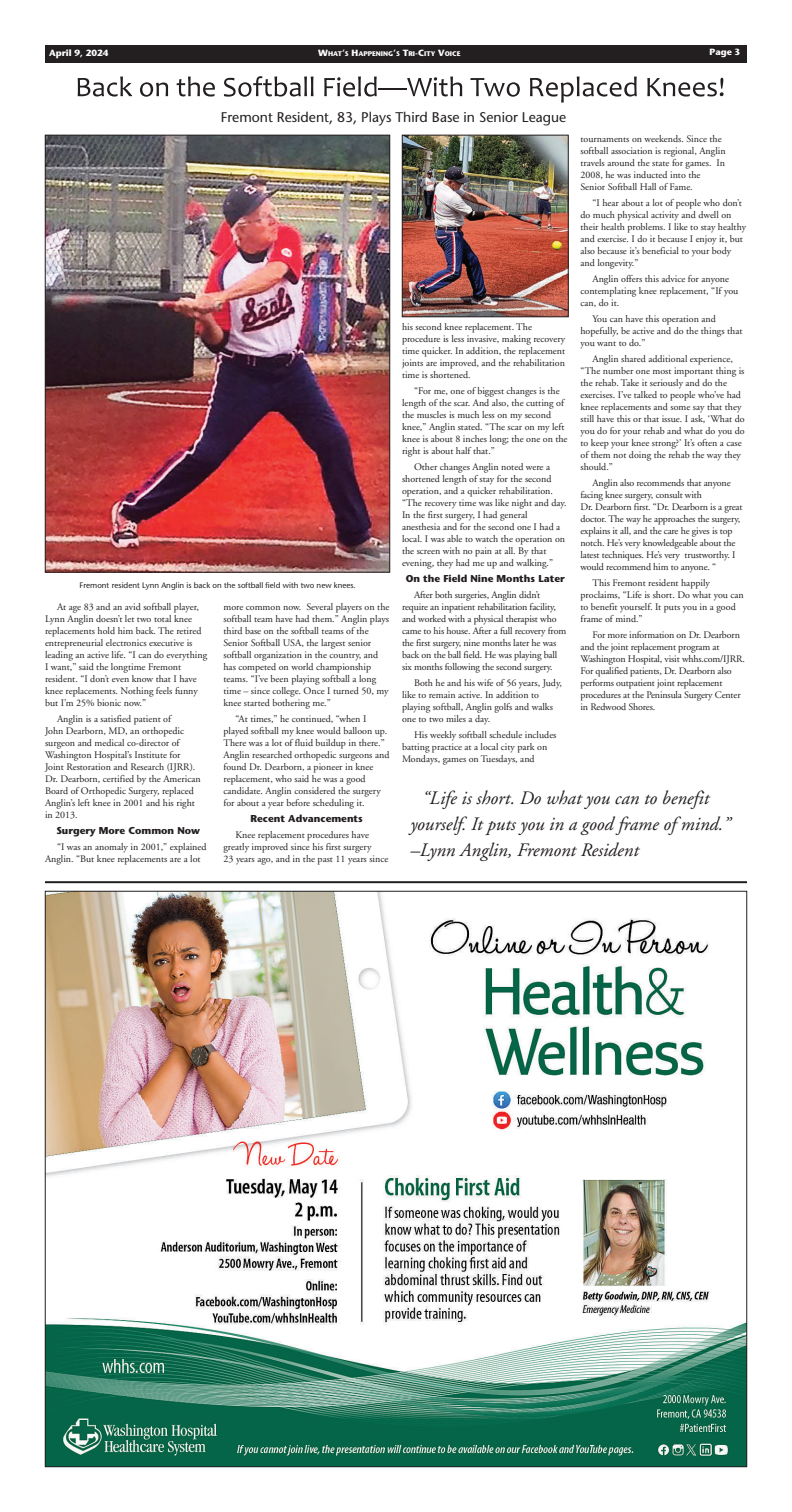
<style>
.page{position:relative;width:792px;height:1512px;background:#fff}
.page>*{position:absolute;margin:0;border:0;box-sizing:border-box;transform-origin:0 0}
.t1{font:italic 19px/26px "Adobe Garamond";color:#231f20}
.t2{font:14px "Stone Sans";color:#231f20}
.t3{font:10px/12px "Adobe Garamond";color:#231f20}
.t4{font:700 10px "Stone Sans";color:#231f20}
.t5{font:700 9px "Stone Sans";color:#fff}
.t6{font:8px "Stone Sans";color:#231f20}
.t7{font:700 6.8px "Stone Sans";color:#fff}
.s1{font-size:9px}
</style>
<div class="page">
<div style="left:45px;top:45px;width:701px;height:18px;background:#231f20"></div>
<img style="left:47px;top:893px;width:698px;height:572px">
<hr style="left:45px;top:881px;width:702px;height:2px;background:#231f20">
<svg style="left:78px;top:76px;width:54px;height:21px"></svg>
<svg style="left:140px;top:82px;width:28px;height:15px"></svg>
<svg style="left:177px;top:76px;width:38px;height:21px"></svg>
<svg style="left:224px;top:76px;width:90px;height:21px"></svg>
<svg style="left:324px;top:76px;width:53px;height:21px"></svg>
<hr style="left:379px;top:88px;width:28px;height:2px;background:#231f20">
<svg style="left:407px;top:76px;width:55px;height:20px"></svg>
<svg style="left:470px;top:78px;width:50px;height:19px"></svg>
<svg style="left:530px;top:76px;width:107px;height:27px"></svg>
<svg style="left:647px;top:78px;width:77px;height:19px"></svg>
<img style="left:47px;top:137px;width:341px;height:433px">
<div style="left:45px;top:135px;width:345px;height:437px;border:1px solid #231f20"></div>
<img style="left:404px;top:137px;width:163px;height:178px">
<div style="left:402px;top:135px;width:167px;height:182px;border:1px solid #231f20"></div>
<p class="t5" style="left:49px;top:49px;width:61px">April 9, 2024</p>
<p class="t7" style="left:318px;top:51px;width:144px"><span class="s1">W</span>HAT<span class="s1">’</span>S <span class="s1">H</span>APPENING<span class="s1">’</span>S <span class="s1">T</span>RI<span class="s1">-C</span>ITY <span class="s1">V</span>OICE</p>
<p class="t5" style="left:710px;top:48px;width:32px">Page 3</p>
<h2 class="t2" style="left:221px;top:112px;width:347px">Fremont Resident, 83, Plays Third Base in Senior League</h2>
<p class="t6" style="left:80px;top:582px;width:278px">Fremont resident Lynn Anglin is back on the softball field with two new knees.</p>
<p class="t3" style="left:45px;top:602px;width:164px;text-indent:12px">At age 83 and an avid softball player, Lynn Anglin doesn’t let two total knee replacements hold him back. The retired entrepreneurial electronics executive is leading an active life. “I can do everything I want,” said the longtime Fremont resident. “I don’t even know that I have knee replacements. Nothing feels funny but I’m 25% bionic now.”</p>
<p class="t3" style="left:45px;top:714px;width:157px;text-indent:12px">Anglin is a satisfied patient of<br>John Dearborn, MD, an orthopedic surgeon and medical co-director of Washington Hospital’s Institute for Joint Restoration and Research (IJRR).<br>Dr. Dearborn, certified by the American Board of Orthopedic Surgery, replaced Anglin’s left knee in 2001 and his right in 2013.</p>
<p class="t4" style="left:56px;top:827px;width:145px">Surgery More Common Now</p>
<p class="t3" style="left:45px;top:842px;width:163px;text-indent:12px">“I was an anomaly in 2001,” explained<br>Anglin. “But knee replacements are a lot</p>
<p class="t3" style="left:224px;top:602px;width:167px">more common now. Several players on the softball team have had them.” Anglin plays third base on the softball teams of the Senior Softball USA, the largest senior softball organization in the country, and has competed on world championship teams. “I’ve been playing softball a long time – since college. Once I turned 50, my knee started bothering me.”</p>
<p class="t3" style="left:224px;top:714px;width:167px;text-indent:12px">“At times,” he continued, “when I played softball my knee would balloon up.<br>There was a lot of fluid buildup in there.” Anglin researched orthopedic surgeons and found Dr. Dearborn, a pioneer in knee replacement, who said he was a good candidate. Anglin considered the surgery for about a year before scheduling it.</p>
<p class="t4" style="left:251px;top:815px;width:114px">Recent Advancements</p>
<p class="t3" style="left:224px;top:830px;width:166px;text-indent:12px">Knee replacement procedures have greatly improved since his first surgery<br>23 years ago, and in the past 11 years since</p>
<p class="t3" style="left:402px;top:322px;width:165px">his second knee replacement. The procedure is less invasive, making recovery time quicker. In addition, the replacement joints are improved, and the rehabilitation time is shortened.</p>
<p class="t3" style="left:402px;top:386px;width:167px;text-indent:12px">“For me, one of biggest changes is the length of the scar. And also, the cutting of the muscles is much less on my second knee,” Anglin stated. “The scar on my left knee is about 8 inches long; the one on the right is about half that.”</p>
<p class="t3" style="left:402px;top:462px;width:166px;text-indent:12px">Other changes Anglin noted were a shortened length of stay for the second operation, and a quicker rehabilitation. “The recovery time was like night and day.<br>In the first surgery, I had general anesthesia and for the second one I had a local. I was able to watch the operation on the screen with no pain at all. By that evening, they had me up and walking.”</p>
<p class="t4" style="left:406px;top:575px;width:161px">On the Field Nine Months Later</p>
<p class="t3" style="left:402px;top:590px;width:166px;text-indent:12px">After both surgeries, Anglin didn’t require an inpatient rehabilitation facility, and worked with a physical therapist who came to his house. After a full recovery from the first surgery, nine months later he was back on the ball field. He was playing ball six months following the second surgery.</p>
<p class="t3" style="left:402px;top:678px;width:162px;text-indent:12px">Both he and his wife of 56 years, Judy, like to remain active. In addition to playing softball, Anglin golfs and walks one to two miles a day.</p>
<p class="t3" style="left:402px;top:730px;width:156px;text-indent:12px">His weekly softball schedule includes batting practice at a local city park on<br>Mondays, games on Tuesdays, and</p>
<p class="t3" style="left:581px;top:134px;width:147px">tournaments on weekends. Since the softball association is regional, Anglin travels around the state for games. In 2008, he was inducted into the Senior Softball Hall of Fame.</p>
<p class="t3" style="left:581px;top:198px;width:167px;text-indent:12px">“I hear about a lot of people who don’t do much physical activity and dwell on their health problems. I like to stay healthy and exercise. I do it because I enjoy it, but also because it’s beneficial to your body and longevity.”</p>
<p class="t3" style="left:581px;top:274px;width:159px;text-indent:12px">Anglin offers this advice for anyone contemplating knee replacement, “If you can, do it.</p>
<p class="t3" style="left:581px;top:314px;width:163px;text-indent:12px">You can have this operation and hopefully, be active and do the things that you want to do.”</p>
<p class="t3" style="left:581px;top:354px;width:166px;text-indent:12px">Anglin shared additional experience, “The number one most important thing is the rehab. Take it seriously and do the exercises. I’ve talked to people who’ve had knee replacements and some say that they still have this or that issue. I ask, ‘What do you do for your rehab and what do you do to keep your knee strong?’ It’s often a case of them not doing the rehab the way they should.”</p>
<p class="t3" style="left:581px;top:478px;width:164px;text-indent:12px">Anglin also recommends that anyone facing knee surgery, consult with<br>Dr. Dearborn first. “Dr. Dearborn is a great doctor. The way he approaches the surgery, explains it all, and the care he gives is top notch. He’s very knowledgeable about the latest techniques. He’s very trustworthy. I would recommend him to anyone. “</p>
<p class="t3" style="left:581px;top:578px;width:165px;text-indent:12px">This Fremont resident happily proclaims, “Life is short. Do what you can to benefit yourself. It puts you in a good frame of mind.”</p>
<p class="t3" style="left:581px;top:630px;width:166px;text-indent:12px">For more information on Dr. Dearborn and the joint replacement program at Washington Hospital, visit whhs.com/IJRR.<br>For qualified patients, Dr. Dearborn also performs outpatient joint replacement procedures at the Peninsula Surgery Center in Redwood Shores.</p>
<h1 class="t1" style="left:410px;top:787px;width:322px;text-indent:12px">“Life is short. Do what you can to benefit yourself. It puts you in a good frame of mind.” –Lynn Anglin, Fremont Resident</h1>
</div>
